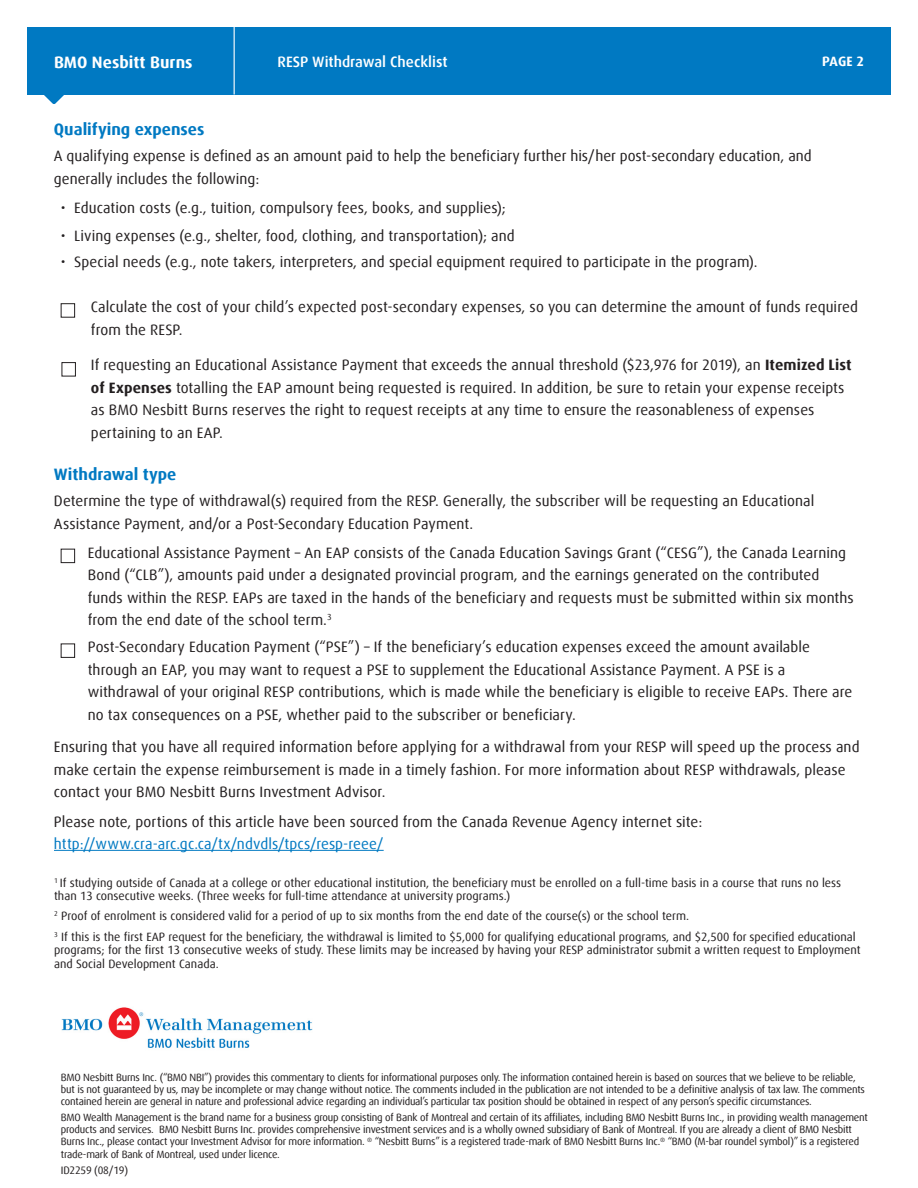
<style>
.page{position:relative;width:918px;height:1188px;background:#fff}
.page>*{position:absolute;margin:0;border:0;box-sizing:border-box;transform-origin:0 0}
.t1{font:700 16.5px "Dax Offc Pro";color:#0079c2}
.t2{font:700 16.5px "Dax Offc Pro";letter-spacing:.005em;color:#fff}
.t3{font:15px/22.5px "Dax Offc Pro";letter-spacing:.005em;color:#231f20}
.t4{font:500 15px "Dax Offc Pro";color:#fff}
.t5{font:700 13.5px "Dax Offc Pro";color:#fff}
.t6{font:12px/13.5px "Dax Offc Pro";color:#231f20}
.t7{font:10.8px "Dax Offc Pro";letter-spacing:-.02em;color:#231f20}
.t8{font:10.5px/12.1px "Dax Offc Pro";letter-spacing:-.02em;color:#231f20}
.s1{font-weight:700}
.s2{color:#0079c2}
</style>
<div class="page">
<div style="left:27px;top:27px;width:864px;height:67px;background:#0079c2"></div>
<svg style="left:43px;top:94px;width:22px;height:10px"></svg>
<hr style="left:234px;top:27px;width:1px;height:67px;background:#fff">
<hr style="left:54px;top:850px;width:330px;height:1px;background:#0079c2">
<svg style="left:60px;top:303px;width:16px;height:74px"></svg>
<div style="left:61px;top:549px;width:14px;height:14px;border:1px solid #231f20"></div>
<div style="left:61px;top:644px;width:14px;height:14px;border:1px solid #231f20"></div>
<img style="left:61px;top:1007px;width:252px;height:41px">
<p class="t2" style="left:54px;top:51px;width:140px">BMO Nesbitt Burns</p>
<p class="t4" style="left:277px;top:52px;width:172px">RESP Withdrawal Checklist</p>
<p class="t5" style="left:822px;top:53px;width:43px">PAGE 2</p>
<h1 class="t1" style="left:54px;top:119px;width:152px">Qualifying expenses</h1>
<p class="t3" style="left:54px;top:145px;width:759px">A qualifying expense is defined as an amount paid to help the beneficiary further his/her post-secondary education, and generally includes the following:</p>
<p class="t3" style="left:61px;top:196px;width:447px">• Education costs (e.g., tuition, compulsory fees, books, and supplies);</p>
<p class="t3" style="left:61px;top:224px;width:456px">• Living expenses (e.g., shelter, food, clothing, and transportation); and</p>
<p class="t3" style="left:61px;top:250px;width:698px">• Special needs (e.g., note takers, interpreters, and special equipment required to participate in the program).</p>
<p class="t3" style="left:91px;top:296px;width:768px">Calculate the cost of your child’s expected post-secondary expenses, so you can determine the amount of funds required from the RESP.</p>
<p class="t3" style="left:91px;top:354px;width:762px">If requesting an Educational Assistance Payment that exceeds the annual threshold ($23,976 for 2019), an <span class="s1">Itemized List of Expenses</span> totalling the EAP amount being requested is required. In addition, be sure to retain your expense receipts as BMO Nesbitt Burns reserves the right to request receipts at any time to ensure the reasonableness of expenses pertaining to an EAP.</p>
<h1 class="t1" style="left:54px;top:464px;width:124px">Withdrawal type</h1>
<p class="t3" style="left:54px;top:490px;width:762px">Determine the type of withdrawal(s) required from the RESP. Generally, the subscriber will be requesting an Educational<br>Assistance Payment, and/or a Post-Secondary Education Payment.</p>
<p class="t3" style="left:88px;top:541px;width:768px">Educational Assistance Payment – An EAP consists of the Canada Education Savings Grant (“CESG”), the Canada Learning Bond (“CLB”), amounts paid under a designated provincial program, and the earnings generated on the contributed funds within the RESP. EAPs are taxed in the hands of the beneficiary and requests must be submitted within six months from the end date of the school term.<sup>3</sup></p>
<p class="t3" style="left:88px;top:636px;width:766px">Post-Secondary Education Payment (“PSE”) – If the beneficiary’s education expenses exceed the amount available through an EAP, you may want to request a PSE to supplement the Educational Assistance Payment. A PSE is a withdrawal of your original RESP contributions, which is made while the beneficiary is eligible to receive EAPs. There are no tax consequences on a PSE, whether paid to the subscriber or beneficiary.</p>
<p class="t3" style="left:54px;top:736px;width:807px">Ensuring that you have all required information before applying for a withdrawal from your RESP will speed up the process and make certain the expense reimbursement is made in a timely fashion. For more information about RESP withdrawals, please contact your BMO Nesbitt Burns Investment Advisor.</p>
<p class="t3" style="left:54px;top:810px;width:650px">Please note, portions of this article have been sourced from the Canada Revenue Agency internet site: <span class="s2">http://www.cra-arc.gc.ca/tx/ndvdls/tpcs/resp-reee/</span></p>
<p class="t6" style="left:54px;top:876px;width:788px"><sup>1</sup> If studying outside of Canada at a college or other educational institution, the beneficiary must be enrolled on a full-time basis in a course that runs no less than 13 consecutive weeks. (Three weeks for full-time attendance at university programs.)</p>
<p class="t6" style="left:54px;top:906px;width:803px;line-height:20.2px"><sup>2</sup> Proof of enrolment is considered valid for a period of up to six months from the end date of the course(s) or the school term.<br><sup>3</sup> If this is the first EAP request for the beneficiary, the withdrawal is limited to $5,000 for qualifying educational programs, and $2,500 for specified educational</p>
<p class="t6" style="left:54px;top:943px;width:808px">programs; for the first 13 consecutive weeks of study. These limits may be increased by having your RESP administrator submit a written request to Employment and Social Development Canada.</p>
<p class="t8" style="left:61px;top:1071px;width:806px">BMO Nesbitt Burns Inc. (“BMO NBI”) provides this commentary to clients for informational purposes only. The information contained herein is based on sources that we believe to be reliable, but is not guaranteed by us, may be incomplete or may change without notice. The comments included in the publication are not intended to be a definitive analysis of tax law. The comments contained herein are general in nature and professional advice regarding an individual’s particular tax position should be obtained in respect of any person’s specific circumstances.</p>
<p class="t8" style="left:61px;top:1112px;width:809px">BMO Wealth Management is the brand name for a business group consisting of Bank of Montreal and certain of its affiliates, including BMO Nesbitt Burns Inc., in providing wealth management products and services. BMO Nesbitt Burns Inc. provides comprehensive investment services and is a wholly owned subsidiary of Bank of Montreal. If you are already a client of BMO Nesbitt Burns Inc., please contact your Investment Advisor for more information. <sup>®</sup> “Nesbitt Burns” is a registered trade-mark of BMO Nesbitt Burns Inc.<sup>®</sup> “BMO (M-bar roundel symbol)” is a registered trade-mark of Bank of Montreal, used under licence.</p>
<p class="t7" style="left:61px;top:1164px;width:69px">ID2259 (08/19)</p>
</div>
